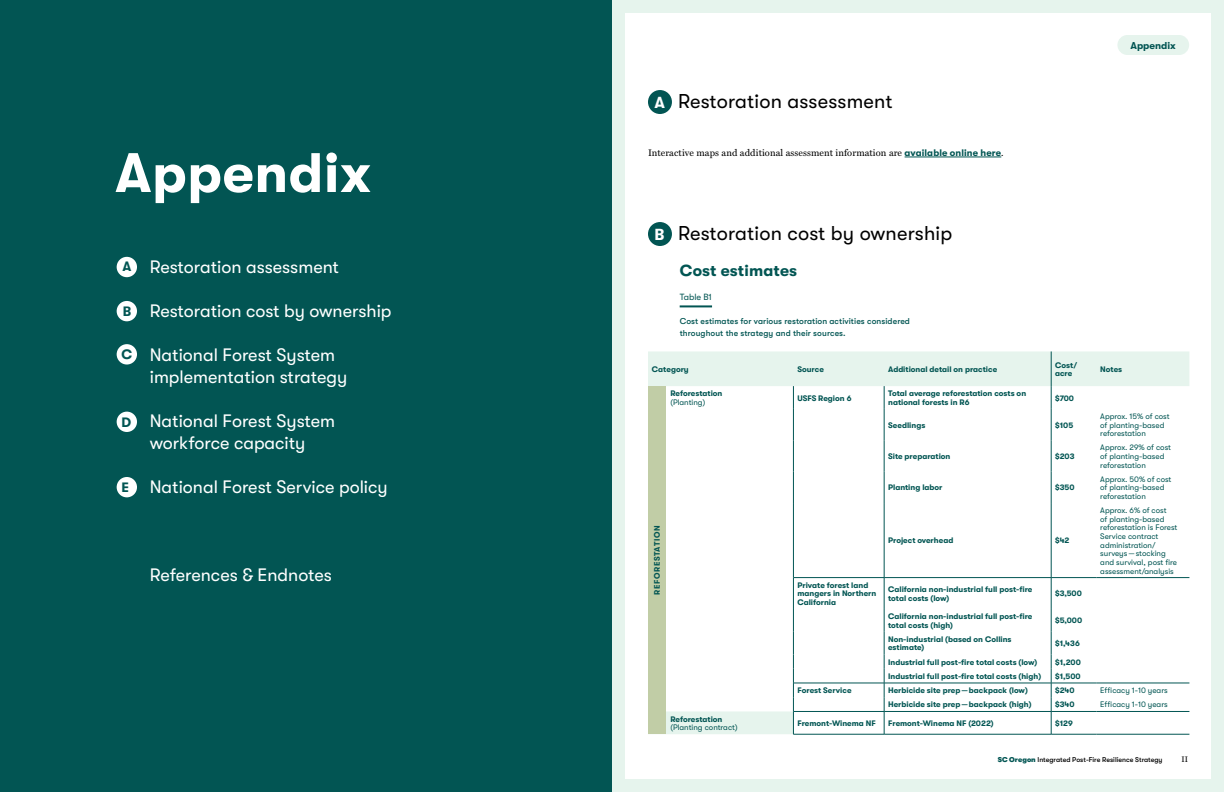
<style>
.page{position:relative;width:1224px;height:792px;background:#fff}
.page>*{position:absolute;margin:0;border:0;box-sizing:border-box;transform-origin:0 0}
.t1{font:700 55.5px "GT Walsheim";letter-spacing:.01em;color:#fff}
.t2{font:20px "GT Walsheim";letter-spacing:.01em;color:#000}
.t3{font:18px/22px "GT Walsheim";color:#fff}
.t4{font:700 16px "GT Walsheim";letter-spacing:.01em;color:#025553}
.t5{font:700 13.6px "GT Walsheim";color:#025553}
.t6{font:700 10px "GT Walsheim";color:#025553}
.t7{font:9.5px "Miller Text";letter-spacing:.01em;color:#000}
.t8{font:9px "GT Walsheim";color:#025553}
.t9{font:500 8.5px/12px "GT Walsheim";letter-spacing:.01em;color:#025553}
.t10{font:700 8px/8.6px "GT Walsheim";color:#025553}
.t11{font:8px/8.6px "GT Walsheim";color:#025553}
.t12{font:700 8px "GT Walsheim";letter-spacing:.08em;color:#025553}
.t13{font:8px "Miller Text";color:#000}
.t14{font:500 7px "GT Walsheim";color:#000}
.s1{font-weight:700;font-size:16px;color:#fff}
.s2{font-family:"GT Walsheim";font-weight:700;color:#025553}
.s3{font-family:"GT Walsheim Bl";font-weight:400;color:#025553}
</style>
<div class="page">
<div style="left:612px;top:0;width:612px;height:792px;border:13px solid #e6f4ed"></div>
<div style="left:0;top:0;width:612px;height:792px;background:#025553"></div>
<div style="left:648px;top:222px;width:24px;height:24px;background:#025553;border-radius:50%"></div>
<div style="left:117px;top:257px;width:20px;height:20px;background:#fff;border-radius:50%"></div>
<div style="left:117px;top:344px;width:20px;height:21px;background:#fff;border-radius:50%"></div>
<div style="left:117px;top:412px;width:20px;height:20px;background:#fff;border-radius:50%"></div>
<div style="left:117px;top:477px;width:20px;height:20px;background:#fff;border-radius:50%"></div>
<div style="left:117px;top:301px;width:20px;height:20px;background:#fff;border-radius:50%"></div>
<div style="left:1117px;top:35px;width:72px;height:20px;background:#e6f4ed;border-radius:10px"></div>
<div style="left:648px;top:90px;width:24px;height:24px;background:#025553;border-radius:50%"></div>
<hr style="left:905px;top:157px;width:96px;height:1px;background:#025553">
<svg style="left:648px;top:351px;width:541px;height:383px"></svg>
<hr style="left:793px;top:577px;width:91px;height:1px;background:#025553">
<hr style="left:884px;top:577px;width:167px;height:1px;background:#025553">
<hr style="left:1051px;top:577px;width:45px;height:1px;background:#025553">
<hr style="left:1096px;top:577px;width:93px;height:1px;background:#025553">
<hr style="left:793px;top:683px;width:91px;height:1px;background:#025553">
<hr style="left:884px;top:683px;width:167px;height:1px;background:#025553">
<hr style="left:1051px;top:683px;width:45px;height:1px;background:#025553">
<hr style="left:1096px;top:683px;width:93px;height:1px;background:#025553">
<hr style="left:793px;top:734px;width:91px;height:1px;background:#025553">
<hr style="left:884px;top:734px;width:167px;height:1px;background:#025553">
<hr style="left:1051px;top:734px;width:45px;height:1px;background:#025553">
<hr style="left:1096px;top:734px;width:93px;height:1px;background:#025553">
<svg style="left:793px;top:386px;width:1px;height:23px"></svg>
<hr style="left:793px;top:409px;width:1px;height:31px;background:#025553">
<hr style="left:793px;top:440px;width:1px;height:32px;background:#025553">
<hr style="left:793px;top:472px;width:1px;height:31px;background:#025553">
<hr style="left:793px;top:503px;width:1px;height:74px;background:#025553">
<hr style="left:793px;top:578px;width:1px;height:31px;background:#025553">
<svg style="left:793px;top:609px;width:1px;height:125px"></svg>
<svg style="left:884px;top:386px;width:1px;height:23px"></svg>
<hr style="left:884px;top:409px;width:1px;height:31px;background:#025553">
<hr style="left:884px;top:440px;width:1px;height:32px;background:#025553">
<hr style="left:884px;top:472px;width:1px;height:31px;background:#025553">
<hr style="left:884px;top:503px;width:1px;height:74px;background:#025553">
<hr style="left:884px;top:578px;width:1px;height:31px;background:#025553">
<svg style="left:884px;top:609px;width:1px;height:125px"></svg>
<hr style="left:1051px;top:351px;width:1px;height:35px;background:#025553">
<svg style="left:1051px;top:386px;width:1px;height:23px"></svg>
<hr style="left:1051px;top:409px;width:1px;height:31px;background:#025553">
<hr style="left:1051px;top:440px;width:1px;height:32px;background:#025553">
<hr style="left:1051px;top:472px;width:1px;height:31px;background:#025553">
<hr style="left:1051px;top:503px;width:1px;height:74px;background:#025553">
<hr style="left:1051px;top:578px;width:1px;height:31px;background:#025553">
<svg style="left:1051px;top:609px;width:1px;height:125px"></svg>
<hr style="left:793px;top:711px;width:91px;height:1px;background:#025553">
<hr style="left:884px;top:711px;width:167px;height:1px;background:#025553">
<hr style="left:1051px;top:711px;width:45px;height:1px;background:#025553">
<hr style="left:1096px;top:711px;width:93px;height:1px;background:#025553">
<div style="left:648px;top:387px;width:17px;height:347px;background:#c1cda6"></div>
<hr style="left:680px;top:305px;width:32px;height:2px;background:#025553">
<h1 class="t1" style="left:115px;top:142px;width:258px">Appendix</h1>
<h3 class="t5" style="left:122px;top:258px;width:10px">A</h3>
<h3 class="t5" style="left:123px;top:303px;width:10px">B</h3>
<h3 class="t5" style="left:122px;top:347px;width:12px">C</h3>
<h3 class="t5" style="left:122px;top:414px;width:11px">D</h3>
<h3 class="t5" style="left:122px;top:480px;width:9px">E</h3>
<h3 class="t3" style="left:150px;top:256px;width:191px">Restoration assessment</h3>
<h3 class="t3" style="left:150px;top:300px;width:243px">Restoration cost by ownership</h3>
<h3 class="t3" style="left:150px;top:344px;width:199px">National Forest System implementation strategy</h3>
<h3 class="t3" style="left:150px;top:410px;width:187px">National Forest System workforce capacity</h3>
<h3 class="t3" style="left:150px;top:476px;width:239px">National Forest Service policy</h3>
<h3 class="t3" style="left:150px;top:564px;width:184px">References &amp; Endnotes</h3>
<h2 class="t2" style="left:654px;top:90px;width:240px"><span class="s1">A</span> Restoration assessment</h2>
<p class="t7" style="left:648px;top:145px;width:357px">Interactive maps and additional assessment information are <span class="s2">available online here</span>.</p>
<h2 class="t2" style="left:654px;top:222px;width:299px"><span class="s1">B</span> Restoration cost by ownership</h2>
<h3 class="t4" style="left:680px;top:262px;width:119px">Cost estimates</h3>
<p class="t8" style="left:680px;top:292px;width:34px">Table B1</p>
<p class="t9" style="left:680px;top:315px;width:232px">Cost estimates for various restoration activities considered throughout the strategy and their sources.</p>
<p class="t6" style="left:1131px;top:40px;width:47px">Appendix</p>
<p class="t10" style="left:652px;top:365px;width:38px">Category</p>
<p class="t10" style="left:797px;top:365px;width:28px">Source</p>
<p class="t10" style="left:888px;top:365px;width:111px">Additional detail on practice</p>
<p class="t10" style="left:1055px;top:360px;width:24px">Cost/ acre</p>
<p class="t10" style="left:1100px;top:365px;width:23px">Notes</p>
<p class="t10" style="left:670px;top:389px;width:53px">Reforestation</p>
<p class="t11" style="left:670px;top:398px;width:36px">(Planting)</p>
<p class="t10" style="left:797px;top:393px;width:56px">USFS Region 6</p>
<p class="t10" style="left:888px;top:389px;width:140px">Total average reforestation costs on national forests in R6</p>
<p class="t10" style="left:1055px;top:393px;width:20px">$700</p>
<p class="t10" style="left:888px;top:421px;width:39px">Seedlings</p>
<p class="t10" style="left:1055px;top:421px;width:20px">$105</p>
<p class="t11" style="left:1100px;top:412px;width:71px">Approx. 15% of cost of planting-based reforestation</p>
<p class="t10" style="left:888px;top:452px;width:64px">Site preparation</p>
<p class="t10" style="left:1055px;top:452px;width:21px">$203</p>
<p class="t11" style="left:1100px;top:443px;width:72px">Approx. 29% of cost of planting-based reforestation</p>
<p class="t10" style="left:888px;top:483px;width:56px">Planting labor</p>
<p class="t10" style="left:1055px;top:483px;width:21px">$350</p>
<p class="t11" style="left:1100px;top:475px;width:73px">Approx. 50% of cost of planting-based reforestation</p>
<p class="t10" style="left:888px;top:536px;width:67px">Project overhead</p>
<p class="t10" style="left:1055px;top:536px;width:16px">$42</p>
<p class="t11" style="left:1100px;top:506px;width:79px">Approx. 6% of cost<br>of planting-based reforestation is Forest<br>Service contract administration/ surveys — stocking and survival, post fire assessment/analysis</p>
<p class="t12" style="left:652px;top:595px;width:71px;rotate:-90deg">REFORESTATION</p>
<p class="t10" style="left:797px;top:581px;width:80px">Private forest land mangers in Northern<br>California</p>
<p class="t10" style="left:888px;top:585px;width:146px">California non-industrial full post-fire total costs (low)</p>
<p class="t10" style="left:1055px;top:589px;width:28px">$3,500</p>
<p class="t10" style="left:888px;top:612px;width:146px">California non-industrial full post-fire total costs (high)</p>
<p class="t10" style="left:1055px;top:616px;width:29px">$5,000</p>
<p class="t10" style="left:888px;top:635px;width:125px">Non-industrial (based on Collins estimate)</p>
<p class="t10" style="left:1055px;top:639px;width:26px">$1,436</p>
<p class="t10" style="left:888px;top:658px;width:151px">Industrial full post-fire total costs (low)</p>
<p class="t10" style="left:1055px;top:658px;width:27px">$1,200</p>
<p class="t10" style="left:888px;top:672px;width:155px">Industrial full post-fire total costs (high)</p>
<p class="t10" style="left:1055px;top:672px;width:27px">$1,500</p>
<p class="t10" style="left:797px;top:686px;width:56px">Forest Service</p>
<p class="t10" style="left:888px;top:686px;width:141px">Herbicide site prep — backpack (low)</p>
<p class="t10" style="left:1055px;top:686px;width:21px">$240</p>
<p class="t11" style="left:1100px;top:686px;width:69px">Efficacy 1-10 years</p>
<p class="t10" style="left:888px;top:700px;width:145px">Herbicide site prep — backpack (high)</p>
<p class="t10" style="left:1055px;top:700px;width:21px">$340</p>
<p class="t11" style="left:1100px;top:700px;width:69px">Efficacy 1-10 years</p>
<p class="t10" style="left:670px;top:714px;width:53px">Reforestation</p>
<p class="t11" style="left:670px;top:723px;width:69px">(Planting contract)</p>
<p class="t10" style="left:797px;top:719px;width:80px">Fremont-Winema NF</p>
<p class="t10" style="left:888px;top:719px;width:107px">Fremont-Winema NF (2022)</p>
<p class="t10" style="left:1055px;top:719px;width:19px">$129</p>
<p class="t14" style="left:998px;top:756px;width:166px"><span class="s3">SC Oregon</span> Integrated Post-Fire Resilience Strategy</p>
<p class="t13" style="left:1181px;top:753px;width:4px">ii</p>
</div>
